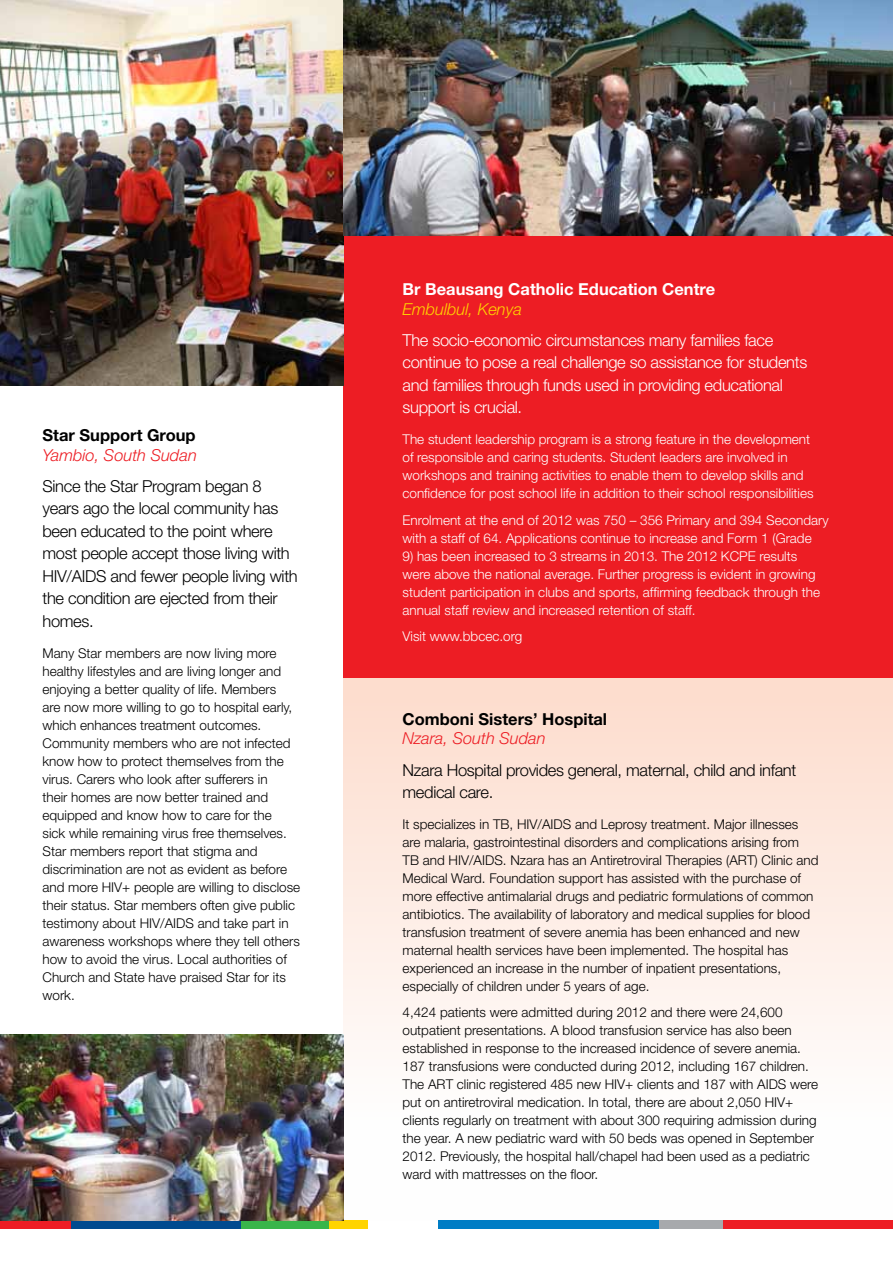
<style>
.page{position:relative;width:893px;height:1263px;background:#fff}
.page>*{position:absolute;margin:0;border:0;box-sizing:border-box;transform-origin:0 0}
.t1{font:300 16.5px/22.5px "Helvetica Neue";letter-spacing:-.02em;color:#000}
.t2{font:300 16.5px/22.5px "Helvetica Neue";letter-spacing:-.02em;color:#fff}
.t3{font:700 16.5px "Helvetica Neue";color:#000}
.t4{font:italic 300 16.5px "Helvetica Neue";color:#ed1d24}
.t5{font:700 16.5px "Helvetica Neue";color:#fff}
.t6{font:italic 300 16.5px "Helvetica Neue";color:#ffd400}
.t7{font:300 13.5px/18px "Helvetica Neue";color:#000}
.t8{font:300 13.5px/18px "Helvetica Neue";color:#fff}
</style>
<div class="page">
<div style="left:343px;top:678px;width:550px;height:542px;background:linear-gradient(to bottom,#fdddcd,#feffff)"></div>
<img style="left:43px;top:0;width:300px;height:386px">
<img style="left:0;top:0;width:43px;height:386px">
<div style="left:343px;top:235px;width:550px;height:443px;background:#ed1d24"></div>
<div style="left:329px;top:1220px;width:39px;height:9px;background:#ffd400"></div>
<div style="left:240px;top:1220px;width:89px;height:9px;background:#39b54a"></div>
<div style="left:70px;top:1220px;width:170px;height:9px;background:#004a8f"></div>
<div style="left:0;top:1220px;width:70px;height:9px;background:#ed1d24"></div>
<div style="left:723px;top:1220px;width:170px;height:9px;background:#ed1d24"></div>
<div style="left:438px;top:1220px;width:221px;height:9px;background:#007dc5"></div>
<div style="left:659px;top:1220px;width:64px;height:9px;background:#a7a9ac"></div>
<img style="left:343px;top:0;width:550px;height:235px">
<img style="left:0;top:1035px;width:343px;height:185px">
<p class="t3" style="left:43px;top:425px;width:155px">Star Support Group</p>
<p class="t4" style="left:43px;top:445px;width:156px">Yambio, South Sudan</p>
<p class="t1" style="left:43px;top:474px;width:257px">Since the Star Program began 8 years ago the local community has been educated to the point where most people accept those living with<br>HIV/AIDS and fewer people living with the condition are ejected from their homes.</p>
<p class="t7" style="left:43px;top:643px;width:259px">Many Star members are now living more healthy lifestyles and are living longer and enjoying a better quality of life. Members<br>are now more willing to go to hospital early, which enhances treatment outcomes.<br>Community members who are not infected know how to protect themselves from the virus. Carers who look after sufferers in<br>their homes are now better trained and equipped and know how to care for the<br>sick while remaining virus free themselves.<br>Star members report that stigma and discrimination are not as evident as before and more HIV+ people are willing to disclose their status. Star members often give public testimony about HIV/AIDS and take part in awareness workshops where they tell others how to avoid the virus. Local authorities of Church and State have praised Star for its work.</p>
<p class="t5" style="left:403px;top:279px;width:314px">Br Beausang Catholic Education Centre</p>
<p class="t6" style="left:403px;top:299px;width:121px">Embulbul, Kenya</p>
<p class="t2" style="left:403px;top:328px;width:406px">The socio-economic circumstances many families face continue to pose a real challenge so assistance for students and families through funds used in providing educational support is crucial.</p>
<p class="t8" style="left:403px;top:430px;width:413px">The student leadership program is a strong feature in the development of responsible and caring students. Student leaders are involved in workshops and training activities to enable them to develop skills and confidence for post school life in addition to their school responsibilities</p>
<p class="t8" style="left:403px;top:510px;width:428px">Enrolment at the end of 2012 was 750 – 356 Primary and 394 Secondary with a staff of 64. Applications continue to increase and Form 1 (Grade</p>
<p class="t8" style="left:403px;top:546px;width:419px">9) has been increased to 3 streams in 2013. The 2012 KCPE results were above the national average. Further progress is evident in growing student participation in clubs and sports, affirming feedback through the annual staff review and increased retention of staff.</p>
<p class="t8" style="left:403px;top:627px;width:121px">Visit www.bbcec.org</p>
<p class="t3" style="left:403px;top:709px;width:206px">Comboni Sisters’ Hospital</p>
<p class="t4" style="left:403px;top:729px;width:145px">Nzara, South Sudan</p>
<p class="t1" style="left:403px;top:758px;width:395px">Nzara Hospital provides general, maternal, child and infant medical care.</p>
<p class="t7" style="left:403px;top:815px;width:417px">It specializes in TB, HIV/AIDS and Leprosy treatment. Major illnesses are malaria, gastrointestinal disorders and complications arising from TB and HIV/AIDS. Nzara has an Antiretroviral Therapies (ART) Clinic and Medical Ward. Foundation support has assisted with the purchase of more effective antimalarial drugs and pediatric formulations of common antibiotics. The availability of laboratory and medical supplies for blood transfusion treatment of severe anemia has been enhanced and new maternal health services have been implemented. The hospital has experienced an increase in the number of inpatient presentations, especially of children under 5 years of age.</p>
<p class="t7" style="left:403px;top:1003px;width:417px">4,424 patients were admitted during 2012 and there were 24,600 outpatient presentations. A blood transfusion service has also been established in response to the increased incidence of severe anemia.<br>187 transfusions were conducted during 2012, including 167 children.<br>The ART clinic registered 485 new HIV+ clients and 187 with AIDS were put on antiretroviral medication. In total, there are about 2,050 HIV+ clients regularly on treatment with about 300 requiring admission during the year. A new pediatric ward with 50 beds was opened in September 2012. Previously, the hospital hall/chapel had been used as a pediatric ward with mattresses on the floor.</p>
</div>
